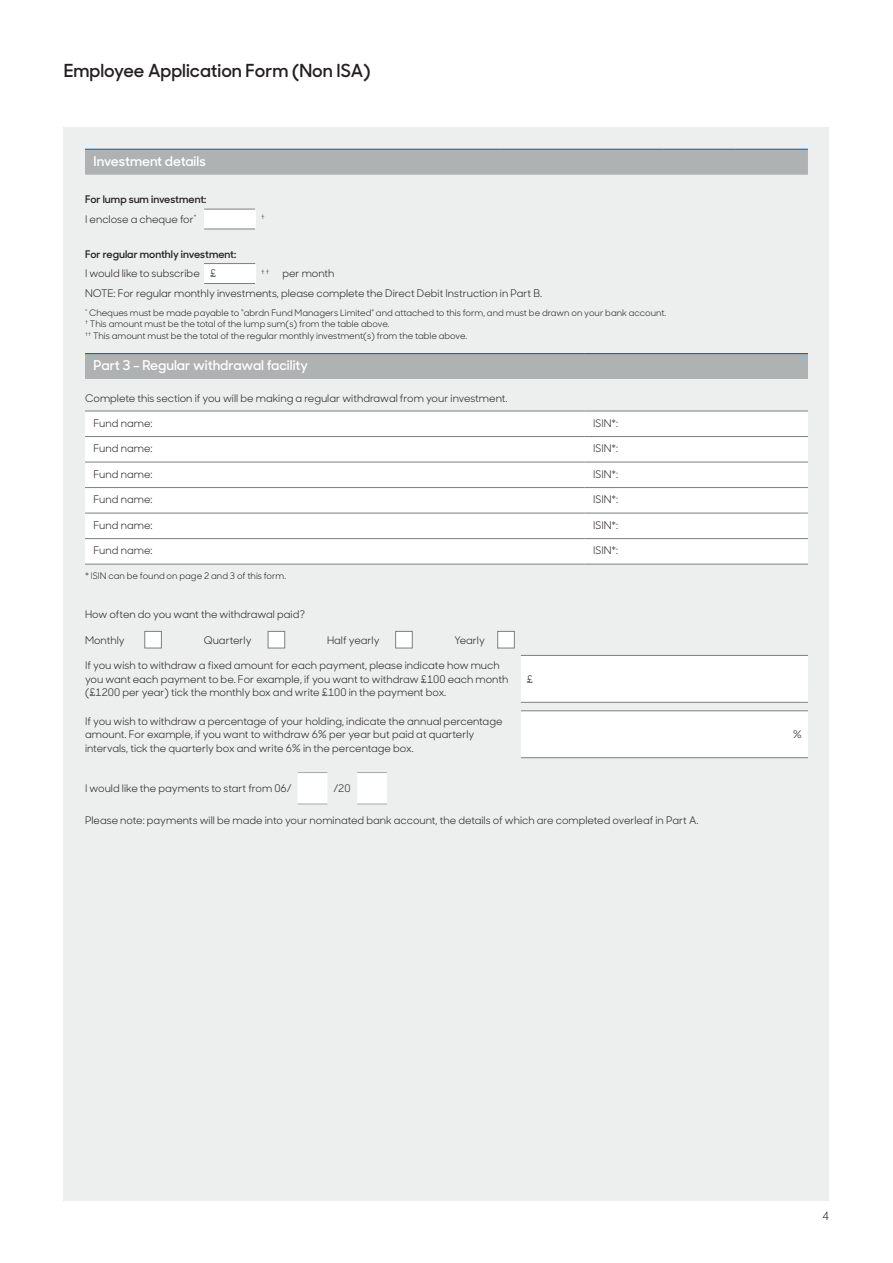
<style>
.page{position:relative;width:893px;height:1263px;background:#fff}
.page>*{position:absolute;margin:0;border:0;box-sizing:border-box;transform-origin:0 0}
.t1{font:600 18px "Sharp Sans Display No 1";color:#231f20}
.t2{font:600 13.5px "Sharp Sans Display No 1";color:#fff}
.t3{font:11.25px "Sharp Sans Display No 1";color:#231f20}
.t4{font:10.5px/13.5px "Sharp Sans Display No 1";color:#231f20}
.t5{font:600 10.5px/20px "Sharp Sans Display No 1";color:#231f20}
.t6{font:9px/11.2px "Sharp Sans Display No 1";color:#231f20}
.t7{font:6.15px "Sharp Sans Display No 1";color:#231f20}
.s1{font-weight:400}
</style>
<div class="page">
<div style="left:64px;top:128px;width:765px;height:1073px;background:#edeeee"></div>
<div style="left:85px;top:150px;width:723px;height:25px;background:#aeb2b2"></div>
<hr style="left:85px;top:149px;width:415px;height:1px;background:#0160ad">
<hr style="left:500px;top:149px;width:163px;height:1px;background:#0160ad">
<hr style="left:663px;top:149px;width:73px;height:1px;background:#0160ad">
<hr style="left:736px;top:149px;width:72px;height:1px;background:#0160ad">
<div style="left:204px;top:209px;width:51px;height:20px;background:#fff"></div>
<hr style="left:204px;top:209px;width:51px;height:1px;background:#7b8080">
<hr style="left:204px;top:229px;width:51px;height:1px;background:#7b8080">
<div style="left:204px;top:264px;width:51px;height:19px;background:#fff"></div>
<hr style="left:204px;top:263px;width:51px;height:1px;background:#7b8080">
<hr style="left:204px;top:283px;width:51px;height:1px;background:#7b8080">
<div style="left:85px;top:354px;width:723px;height:25px;background:#aeb2b2"></div>
<div style="left:85px;top:412px;width:723px;height:152px;background:#fff"></div>
<hr style="left:85px;top:411px;width:500px;height:1px;background:#7b8080">
<hr style="left:585px;top:411px;width:223px;height:1px;background:#7b8080">
<hr style="left:85px;top:436px;width:500px;height:1px;background:#7b8080">
<hr style="left:585px;top:436px;width:223px;height:1px;background:#7b8080">
<hr style="left:85px;top:462px;width:500px;height:1px;background:#7b8080">
<hr style="left:585px;top:462px;width:223px;height:1px;background:#7b8080">
<hr style="left:85px;top:487px;width:500px;height:1px;background:#7b8080">
<hr style="left:585px;top:487px;width:223px;height:1px;background:#7b8080">
<hr style="left:85px;top:513px;width:500px;height:1px;background:#7b8080">
<hr style="left:585px;top:513px;width:223px;height:1px;background:#7b8080">
<hr style="left:85px;top:538px;width:500px;height:1px;background:#7b8080">
<hr style="left:585px;top:538px;width:223px;height:1px;background:#7b8080">
<hr style="left:85px;top:564px;width:500px;height:1px;background:#7b8080">
<hr style="left:585px;top:564px;width:223px;height:1px;background:#7b8080">
<hr style="left:85px;top:353px;width:500px;height:1px;background:#0160ad">
<hr style="left:585px;top:353px;width:223px;height:1px;background:#0160ad">
<svg style="left:521px;top:656px;width:287px;height:101px;background:#fdfdfd"></svg>
<hr style="left:521px;top:655px;width:287px;height:1px;background:#7b8080">
<hr style="left:521px;top:702px;width:287px;height:1px;background:#7b8080">
<hr style="left:521px;top:710px;width:287px;height:1px;background:#7b8080">
<hr style="left:521px;top:757px;width:287px;height:1px;background:#7b8080">
<div style="left:145px;top:631px;width:17px;height:17px;background:#fff;border:1px solid #7b8080"></div>
<div style="left:268px;top:631px;width:17px;height:17px;background:#fff;border:1px solid #7b8080"></div>
<div style="left:395px;top:631px;width:17px;height:17px;background:#fff;border:1px solid #7b8080"></div>
<div style="left:497px;top:631px;width:17px;height:17px;background:#fff;border:1px solid #7b8080"></div>
<svg style="left:298px;top:772px;width:89px;height:33px"></svg>
<hr style="left:357px;top:804px;width:30px;height:1px;background:#a7a8a9">
<h1 class="t1" style="left:64px;top:57px;width:308px">Employee Application Form (Non ISA)</h1>
<p class="t2" style="left:94px;top:150px;width:114px">Investment details</p>
<p class="t5" style="left:85px;top:189px;width:123px">For lump sum investment:<br><span class="s1">I enclose a cheque for</span><sup>*</sup></p>
<p class="t7" style="left:261px;top:212px;width:5px">†</p>
<p class="t5" style="left:85px;top:243px;width:153px">For regular monthly investment:</p>
<p class="t4" style="left:85px;top:266px;width:133px">I would like to subscribe £</p>
<p class="t4" style="left:85px;top:263px;width:459px;line-height:20px;text-indent:176px"><sup>†</sup> <sup>†</sup> per month<br>NOTE: For regular monthly investments, please complete the Direct Debit Instruction in Part B.</p>
<p class="t6" style="left:85px;top:307px;width:583px"><sup>*</sup> Cheques must be made payable to “abrdn Fund Managers Limited” and attached to this form, and must be drawn on your bank account. <sup>†</sup> This amount must be the total of the lump sum(s) from the table above.<br><sup>††</sup> This amount must be the total of the regular monthly investment(s) from the table above.</p>
<p class="t2" style="left:94px;top:355px;width:216px">Part 3 – Regular withdrawal facility</p>
<p class="t4" style="left:85px;top:391px;width:424px">Complete this section if you will be making a regular withdrawal from your investment.</p>
<p class="t4" style="left:94px;top:415px;width:60px">Fund name:</p>
<p class="t4" style="left:593px;top:415px;width:27px">ISIN*:</p>
<p class="t4" style="left:94px;top:441px;width:60px">Fund name:</p>
<p class="t4" style="left:593px;top:441px;width:27px">ISIN*:</p>
<p class="t4" style="left:94px;top:466px;width:60px">Fund name:</p>
<p class="t4" style="left:593px;top:466px;width:27px">ISIN*:</p>
<p class="t4" style="left:94px;top:492px;width:60px">Fund name:</p>
<p class="t4" style="left:593px;top:492px;width:27px">ISIN*:</p>
<p class="t4" style="left:94px;top:517px;width:60px">Fund name:</p>
<p class="t4" style="left:593px;top:517px;width:27px">ISIN*:</p>
<p class="t4" style="left:94px;top:543px;width:60px">Fund name:</p>
<p class="t4" style="left:593px;top:543px;width:27px">ISIN*:</p>
<p class="t6" style="left:85px;top:569px;width:203px">* ISIN can be found on page 2 and 3 of this form.</p>
<p class="t4" style="left:85px;top:607px;width:221px">How often do you want the withdrawal paid?</p>
<p class="t4" style="left:85px;top:632px;width:41px">Monthly</p>
<p class="t4" style="left:204px;top:632px;width:49px">Quarterly</p>
<p class="t4" style="left:327px;top:632px;width:54px">Half yearly</p>
<p class="t4" style="left:455px;top:632px;width:32px">Yearly</p>
<p class="t4" style="left:85px;top:658px;width:425px">If you wish to withdraw a fixed amount for each payment, please indicate how much you want each payment to be. For example, if you want to withdraw £100 each month (£1200 per year) tick the monthly box and write £100 in the payment box.</p>
<p class="t4" style="left:527px;top:671px;width:8px">£</p>
<p class="t4" style="left:85px;top:713px;width:419px">If you wish to withdraw a percentage of your holding, indicate the annual percentage amount. For example, if you want to withdraw 6% per year but paid at quarterly intervals, tick the quarterly box and write 6% in the percentage box.</p>
<p class="t4" style="left:85px;top:781px;width:208px">I would like the payments to start from 06/</p>
<p class="t4" style="left:333px;top:781px;width:19px">/20</p>
<p class="t4" style="left:85px;top:812px;width:615px">Please note: payments will be made into your nominated bank account, the details of which are completed overleaf in Part A.</p>
<p class="t4" style="left:793px;top:727px;width:11px">%</p>
<p class="t3" style="left:823px;top:1207px;width:8px">4</p>
</div>
